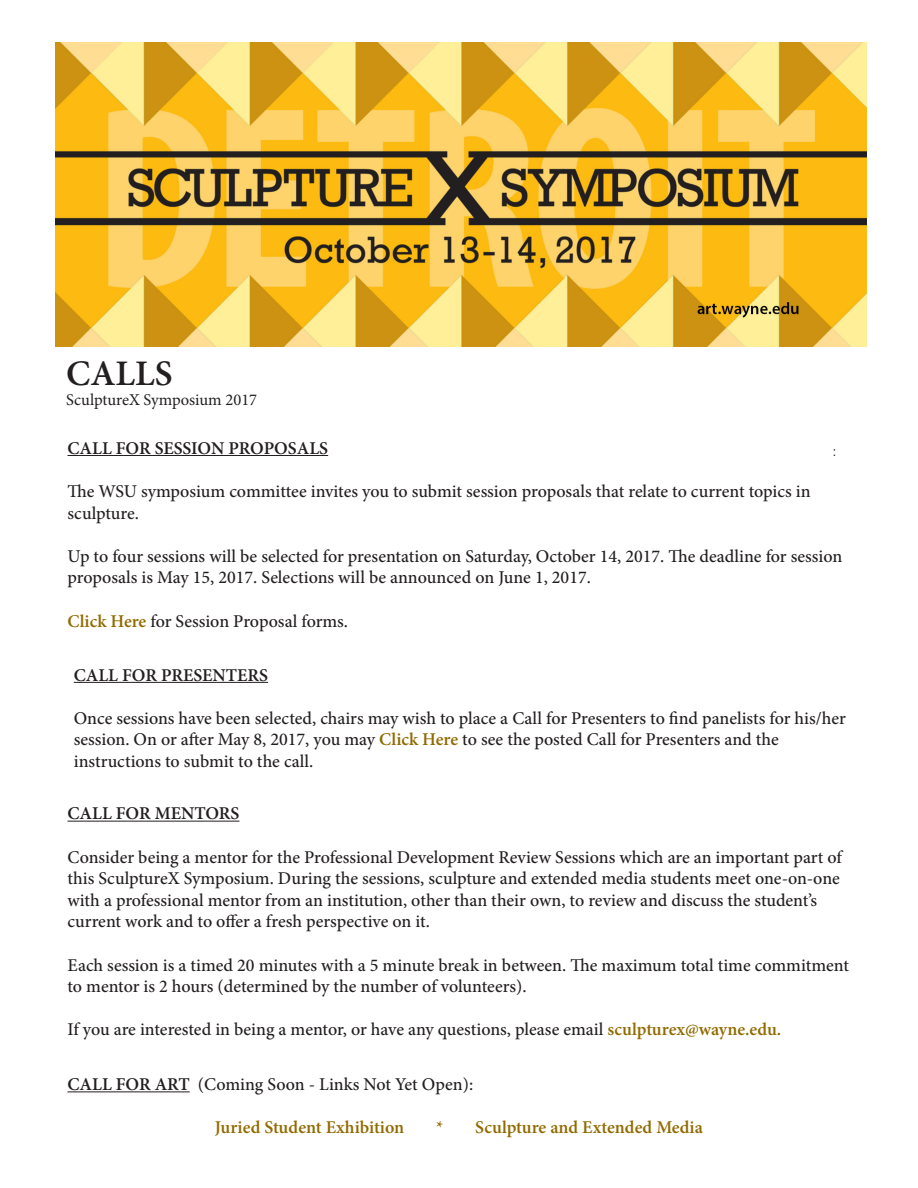
<style>
.page{position:relative;width:918px;height:1188px;background:#fff}
.page>*{position:absolute;margin:0;border:0;box-sizing:border-box;transform-origin:0 0}
.t1{font:600 36px "Minion Pro";color:#231f20}
.t2{font:500 18px/21.6px "Minion Pro";color:#231f20}
.t3{font:600 18px "Minion Pro";color:#231f20}
.t4{font:600 18px "Minion Pro";color:#916b00}
.t5{font:16.5px "Minion Pro";color:#231f20}
.t6{font:300 15px "Gill Sans";color:#040503;scale:1.04 1}
.s1{font-weight:600;color:#916b00}
.s2{font-weight:600}
</style>
<div class="page">
<hr style="left:68px;top:455px;width:260px;height:1px;background:#231f20">
<hr style="left:74px;top:682px;width:194px;height:1px;background:#231f20">
<hr style="left:68px;top:821px;width:171px;height:1px;background:#231f20">
<hr style="left:68px;top:1091px;width:122px;height:1px;background:#231f20">
<img style="left:56px;top:42px;width:811px;height:304px">
<p class="t1" style="left:66px;top:349px;width:108px">CALLS</p>
<p class="t5" style="left:66px;top:389px;width:193px">SculptureX Symposium 2017</p>
<p class="t3" style="left:68px;top:436px;width:262px">CALL FOR SESSION PROPOSALS</p>
<p class="t2" style="left:68px;top:480px;width:745px">The WSU symposium committee invites you to submit session proposals that relate to current topics in sculpture.</p>
<p class="t2" style="left:68px;top:545px;width:776px">Up to four sessions will be selected for presentation on Saturday, October 14, 2017. The deadline for session proposals is May 15, 2017. Selections will be announced on June 1, 2017.</p>
<p class="t2" style="left:68px;top:610px;width:282px"><span class="s1">Click Here</span> for Session Proposal forms.</p>
<p class="t3" style="left:74px;top:662px;width:196px">CALL FOR PRESENTERS</p>
<p class="t2" style="left:74px;top:707px;width:774px">Once sessions have been selected, chairs may wish to place a Call for Presenters to find panelists for his/her session. On or after May 8, 2017, you may <span class="s1">Click Here</span> to see the posted Call for Presenters and the</p>
<p class="t2" style="left:74px;top:750px;width:241px">instructions to submit to the call.</p>
<p class="t6" style="left:833px;top:440px;width:4px">:</p>
<p class="t3" style="left:68px;top:801px;width:173px">CALL FOR MENTORS</p>
<p class="t2" style="left:68px;top:846px;width:776px">Consider being a mentor for the Professional Development Review Sessions which are an important part of this SculptureX Symposium. During the sessions, sculpture and extended media students meet one-on-one with a professional mentor from an institution, other than their own, to review and discuss the student’s current work and to offer a fresh perspective on it.</p>
<p class="t2" style="left:68px;top:954px;width:783px">Each session is a timed 20 minutes with a 5 minute break in between. The maximum total time commitment to mentor is 2 hours (determined by the number of volunteers).</p>
<p class="t2" style="left:68px;top:1019px;width:715px">If you are interested in being a mentor, or have any questions, please email <span class="s1">sculpturex@wayne.edu.</span></p>
<p class="t2" style="left:68px;top:1074px;width:407px"><span class="s2">CALL FOR ART</span> (Coming Soon - Links Not Yet Open):</p>
<p class="t4" style="left:215px;top:1115px;width:191px">Juried Student Exhibition</p>
<p class="t4" style="left:436px;top:1115px;width:268px">* Sculpture and Extended Media</p>
</div>
